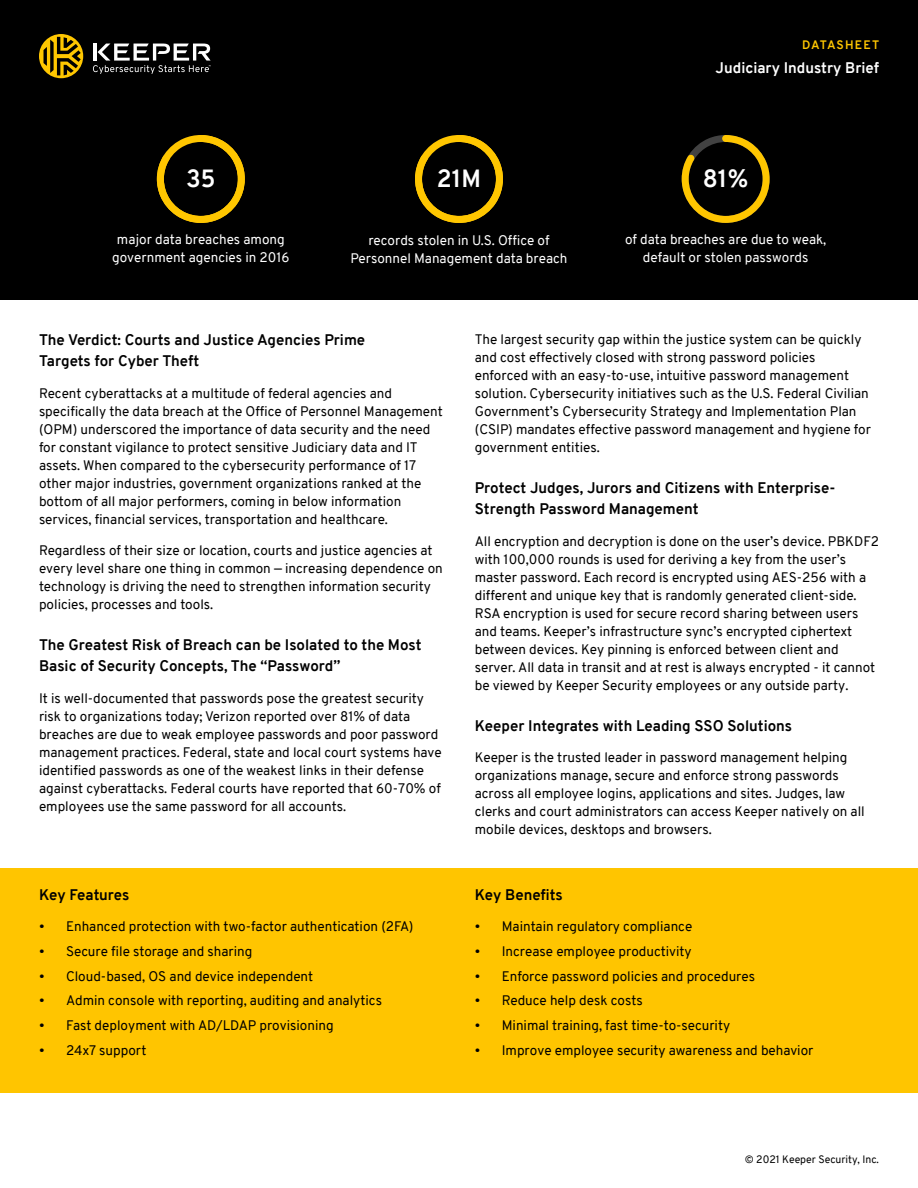
<style>
.page{position:relative;width:918px;height:1188px;background:#fff}
.page>*{position:absolute;margin:0;border:0;box-sizing:border-box;transform-origin:0 0}
.t1{font:700 24.3px "Overpass";color:#fff}
.t2{font:700 15px/21px "Overpass";color:#000}
.t3{font:700 15px "Overpass";color:#fff}
.t4{font:13.5px/18px "Overpass";color:#000}
.t5{font:13.5px/18px "Overpass";color:#fff;text-align:center}
.t6{font:700 12px "Overpass";letter-spacing:.09em;color:#ffc700}
.t7{font:10.5px "Overpass";color:#000}
</style>
<div class="page">
<div style="left:0;top:0;width:918px;height:300px;background:#000"></div>
<svg style="left:39px;top:34px;width:44px;height:44px"></svg>
<svg style="left:93px;top:44px;width:118px;height:30px"></svg>
<div style="left:0;top:868px;width:918px;height:225px;background:#ffc500"></div>
<svg style="left:157px;top:135px;width:88px;height:88px"></svg>
<svg style="left:682px;top:135px;width:88px;height:88px"></svg>
<svg style="left:415px;top:135px;width:88px;height:88px"></svg>
<p class="t6" style="left:802px;top:36px;width:79px">DATASHEET</p>
<p class="t3" style="left:716px;top:57px;width:165px">Judiciary Industry Brief</p>
<h1 class="t1" style="left:186px;top:162px;width:31px">35</h1>
<h1 class="t1" style="left:437px;top:161px;width:46px">21M</h1>
<h1 class="t1" style="left:703px;top:162px;width:47px">81%</h1>
<p class="t5" style="left:112px;top:230px;width:179px">major data breaches among government agencies in 2016</p>
<p class="t5" style="left:350px;top:231px;width:219px">records stolen in U.S. Office of<br>Personnel Management data breach</p>
<p class="t5" style="left:625px;top:230px;width:203px">of data breaches are due to weak, default or stolen passwords</p>
<p class="t2" style="left:39px;top:329px;width:328px">The Verdict: Courts and Justice Agencies Prime<br>Targets for Cyber Theft</p>
<p class="t4" style="left:39px;top:384px;width:405px">Recent cyberattacks at a multitude of federal agencies and specifically the data breach at the Office of Personnel Management (OPM) underscored the importance of data security and the need for constant vigilance to protect sensitive Judiciary data and IT assets. When compared to the cybersecurity performance of 17 other major industries, government organizations ranked at the bottom of all major performers, coming in below information services, financial services, transportation and healthcare.</p>
<p class="t4" style="left:39px;top:541px;width:405px">Regardless of their size or location, courts and justice agencies at every level share one thing in common — increasing dependence on technology is driving the need to strengthen information security policies, processes and tools.</p>
<p class="t2" style="left:39px;top:635px;width:384px">The Greatest Risk of Breach can be Isolated to the Most<br>Basic of Security Concepts, The “Password”</p>
<p class="t4" style="left:39px;top:689px;width:404px">It is well-documented that passwords pose the greatest security risk to organizations today; Verizon reported over 81% of data breaches are due to weak employee passwords and poor password management practices. Federal, state and local court systems have identified passwords as one of the weakest links in their defense against cyberattacks. Federal courts have reported that 60-70% of employees use the same password for all accounts.</p>
<p class="t2" style="left:39px;top:884px;width:92px">Key Features</p>
<p class="t4" style="left:39px;top:917px;width:376px">• Enhanced protection with two-factor authentication (2FA)</p>
<p class="t4" style="left:39px;top:942px;width:215px">• Secure file storage and sharing</p>
<p class="t4" style="left:39px;top:967px;width:276px">• Cloud-based, OS and device independent</p>
<p class="t4" style="left:39px;top:992px;width:345px">• Admin console with reporting, auditing and analytics</p>
<p class="t4" style="left:39px;top:1016px;width:296px">• Fast deployment with AD/LDAP provisioning</p>
<p class="t4" style="left:39px;top:1041px;width:109px">• 24x7 support</p>
<p class="t4" style="left:475px;top:330px;width:398px">The largest security gap within the justice system can be quickly and cost effectively closed with strong password policies enforced with an easy-to-use, intuitive password management solution. Cybersecurity initiatives such as the U.S. Federal Civilian Government’s Cybersecurity Strategy and Implementation Plan (CSIP) mandates effective password management and hygiene for government entities.</p>
<p class="t2" style="left:475px;top:478px;width:362px">Protect Judges, Jurors and Citizens with Enterprise-<br>Strength Password Management</p>
<p class="t4" style="left:475px;top:532px;width:406px">All encryption and decryption is done on the user’s device. PBKDF2 with 100,000 rounds is used for deriving a key from the user’s master password. Each record is encrypted using AES-256 with a different and unique key that is randomly generated client-side.<br>RSA encryption is used for secure record sharing between users and teams. Keeper’s infrastructure sync’s encrypted ciphertext between devices. Key pinning is enforced between client and server. All data in transit and at rest is always encrypted - it cannot be viewed by Keeper Security employees or any outside party.</p>
<p class="t2" style="left:475px;top:715px;width:319px">Keeper Integrates with Leading SSO Solutions</p>
<p class="t4" style="left:475px;top:749px;width:392px">Keeper is the trusted leader in password management helping organizations manage, secure and enforce strong passwords across all employee logins, applications and sites. Judges, law clerks and court administrators can access Keeper natively on all mobile devices, desktops and browsers.</p>
<p class="t2" style="left:475px;top:884px;width:90px">Key Benefits</p>
<p class="t4" style="left:475px;top:917px;width:219px">• Maintain regulatory compliance</p>
<p class="t4" style="left:475px;top:942px;width:219px">• Increase employee productivity</p>
<p class="t4" style="left:475px;top:967px;width:282px">• Enforce password policies and procedures</p>
<p class="t4" style="left:475px;top:992px;width:170px">• Reduce help desk costs</p>
<p class="t4" style="left:475px;top:1016px;width:257px">• Minimal training, fast time-to-security</p>
<p class="t4" style="left:475px;top:1041px;width:340px">• Improve employee security awareness and behavior</p>
<p class="t7" style="left:745px;top:1152px;width:136px">© 2021 Keeper Security, Inc.</p>
</div>
